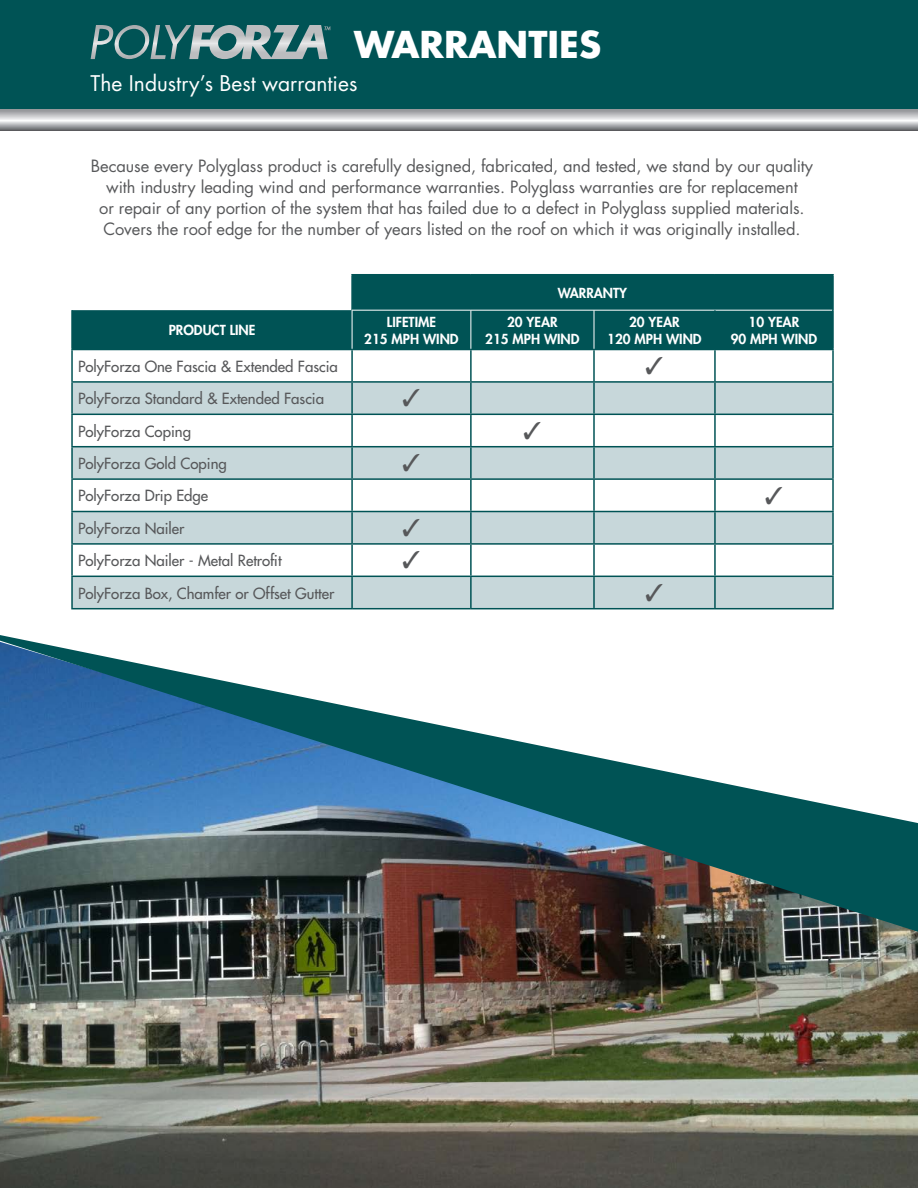
<style>
.page{position:relative;width:918px;height:1188px;background:#fff}
.page>*{position:absolute;margin:0;border:0;box-sizing:border-box;transform-origin:0 0}
.t1{font:700 36px "Futura Std";color:#fff}
.t2{font:21px "Futura Std";color:#fff}
.t3{font:16.5px/21px "Futura Std";letter-spacing:-.005em;color:#57585a;text-align:center}
.t4{font:500 15px "Futura Std";color:#57585a}
.t5{font:800 13.5px/16.2px "Futura Std";color:#fff;text-align:center}
</style>
<div class="page">
<svg style="left:73px;top:275px;width:759px;height:74px;fill:#005355"></svg>
<svg style="left:73px;top:383px;width:759px;height:225px;fill:#c7d7da"></svg>
<hr style="left:71px;top:310px;width:2px;height:39px;background:#005355">
<hr style="left:71px;top:349px;width:281px;height:1px;background:#005355">
<hr style="left:71px;top:350px;width:2px;height:31px;background:#005355">
<hr style="left:352px;top:349px;width:119px;height:1px;background:#005355">
<hr style="left:351px;top:350px;width:2px;height:31px;background:#005355">
<hr style="left:471px;top:349px;width:123px;height:1px;background:#005355">
<hr style="left:470px;top:350px;width:2px;height:31px;background:#005355">
<hr style="left:594px;top:349px;width:121px;height:1px;background:#005355">
<hr style="left:593px;top:350px;width:2px;height:31px;background:#005355">
<hr style="left:715px;top:349px;width:119px;height:1px;background:#005355">
<hr style="left:714px;top:350px;width:2px;height:31px;background:#005355">
<hr style="left:832px;top:350px;width:2px;height:31px;background:#005355">
<hr style="left:71px;top:381px;width:281px;height:2px;background:#005355">
<hr style="left:71px;top:383px;width:2px;height:31px;background:#005355">
<hr style="left:352px;top:381px;width:119px;height:2px;background:#005355">
<hr style="left:351px;top:383px;width:2px;height:31px;background:#005355">
<hr style="left:471px;top:381px;width:123px;height:2px;background:#005355">
<hr style="left:470px;top:383px;width:2px;height:31px;background:#005355">
<hr style="left:594px;top:381px;width:121px;height:2px;background:#005355">
<hr style="left:593px;top:383px;width:2px;height:31px;background:#005355">
<hr style="left:715px;top:381px;width:119px;height:2px;background:#005355">
<hr style="left:714px;top:383px;width:2px;height:31px;background:#005355">
<hr style="left:832px;top:383px;width:2px;height:31px;background:#005355">
<hr style="left:71px;top:414px;width:281px;height:1px;background:#005355">
<hr style="left:71px;top:415px;width:2px;height:31px;background:#005355">
<hr style="left:352px;top:414px;width:119px;height:1px;background:#005355">
<hr style="left:351px;top:415px;width:2px;height:31px;background:#005355">
<hr style="left:471px;top:414px;width:123px;height:1px;background:#005355">
<hr style="left:470px;top:415px;width:2px;height:31px;background:#005355">
<hr style="left:594px;top:414px;width:121px;height:1px;background:#005355">
<hr style="left:593px;top:415px;width:2px;height:31px;background:#005355">
<hr style="left:715px;top:414px;width:119px;height:1px;background:#005355">
<hr style="left:714px;top:415px;width:2px;height:31px;background:#005355">
<hr style="left:832px;top:415px;width:2px;height:31px;background:#005355">
<hr style="left:71px;top:446px;width:281px;height:1px;background:#005355">
<hr style="left:71px;top:447px;width:2px;height:31px;background:#005355">
<hr style="left:352px;top:446px;width:119px;height:1px;background:#005355">
<hr style="left:351px;top:447px;width:2px;height:31px;background:#005355">
<hr style="left:471px;top:446px;width:123px;height:1px;background:#005355">
<hr style="left:470px;top:447px;width:2px;height:31px;background:#005355">
<hr style="left:594px;top:446px;width:121px;height:1px;background:#005355">
<hr style="left:593px;top:447px;width:2px;height:31px;background:#005355">
<hr style="left:715px;top:446px;width:119px;height:1px;background:#005355">
<hr style="left:714px;top:447px;width:2px;height:31px;background:#005355">
<hr style="left:832px;top:447px;width:2px;height:31px;background:#005355">
<hr style="left:71px;top:478px;width:281px;height:2px;background:#005355">
<hr style="left:71px;top:480px;width:2px;height:31px;background:#005355">
<hr style="left:352px;top:478px;width:119px;height:2px;background:#005355">
<hr style="left:351px;top:480px;width:2px;height:31px;background:#005355">
<hr style="left:471px;top:478px;width:123px;height:2px;background:#005355">
<hr style="left:470px;top:480px;width:2px;height:31px;background:#005355">
<hr style="left:594px;top:478px;width:121px;height:2px;background:#005355">
<hr style="left:593px;top:480px;width:2px;height:31px;background:#005355">
<hr style="left:715px;top:478px;width:119px;height:2px;background:#005355">
<hr style="left:714px;top:480px;width:2px;height:31px;background:#005355">
<hr style="left:832px;top:480px;width:2px;height:31px;background:#005355">
<hr style="left:71px;top:511px;width:281px;height:1px;background:#005355">
<hr style="left:71px;top:512px;width:2px;height:31px;background:#005355">
<hr style="left:352px;top:511px;width:119px;height:1px;background:#005355">
<hr style="left:351px;top:512px;width:2px;height:31px;background:#005355">
<hr style="left:471px;top:511px;width:123px;height:1px;background:#005355">
<hr style="left:470px;top:512px;width:2px;height:31px;background:#005355">
<hr style="left:594px;top:511px;width:121px;height:1px;background:#005355">
<hr style="left:593px;top:512px;width:2px;height:31px;background:#005355">
<hr style="left:715px;top:511px;width:119px;height:1px;background:#005355">
<hr style="left:714px;top:512px;width:2px;height:31px;background:#005355">
<hr style="left:832px;top:512px;width:2px;height:31px;background:#005355">
<hr style="left:71px;top:543px;width:281px;height:2px;background:#005355">
<hr style="left:71px;top:545px;width:2px;height:31px;background:#005355">
<hr style="left:352px;top:543px;width:119px;height:2px;background:#005355">
<hr style="left:351px;top:545px;width:2px;height:31px;background:#005355">
<hr style="left:471px;top:543px;width:123px;height:2px;background:#005355">
<hr style="left:470px;top:545px;width:2px;height:31px;background:#005355">
<hr style="left:594px;top:543px;width:121px;height:2px;background:#005355">
<hr style="left:593px;top:545px;width:2px;height:31px;background:#005355">
<hr style="left:715px;top:543px;width:119px;height:2px;background:#005355">
<hr style="left:714px;top:545px;width:2px;height:31px;background:#005355">
<hr style="left:832px;top:545px;width:2px;height:31px;background:#005355">
<hr style="left:71px;top:576px;width:281px;height:1px;background:#005355">
<hr style="left:71px;top:577px;width:2px;height:31px;background:#005355">
<hr style="left:352px;top:576px;width:119px;height:1px;background:#005355">
<hr style="left:351px;top:577px;width:2px;height:31px;background:#005355">
<hr style="left:471px;top:576px;width:123px;height:1px;background:#005355">
<hr style="left:470px;top:577px;width:2px;height:31px;background:#005355">
<hr style="left:594px;top:576px;width:121px;height:1px;background:#005355">
<hr style="left:593px;top:577px;width:2px;height:31px;background:#005355">
<hr style="left:715px;top:576px;width:119px;height:1px;background:#005355">
<hr style="left:714px;top:577px;width:2px;height:31px;background:#005355">
<hr style="left:832px;top:577px;width:2px;height:31px;background:#005355">
<hr style="left:71px;top:608px;width:281px;height:1px;background:#005355">
<hr style="left:352px;top:608px;width:119px;height:1px;background:#005355">
<hr style="left:471px;top:608px;width:123px;height:1px;background:#005355">
<hr style="left:594px;top:608px;width:121px;height:1px;background:#005355">
<hr style="left:715px;top:608px;width:119px;height:1px;background:#005355">
<hr style="left:351px;top:274px;width:120px;height:1px;background:#005355">
<hr style="left:351px;top:275px;width:2px;height:35px;background:#005355">
<hr style="left:471px;top:274px;width:123px;height:1px;background:#005355">
<hr style="left:594px;top:274px;width:121px;height:1px;background:#005355">
<hr style="left:715px;top:274px;width:119px;height:1px;background:#005355">
<hr style="left:832px;top:275px;width:2px;height:35px;background:#005355">
<hr style="left:352px;top:310px;width:119px;height:1px;background:#fff">
<hr style="left:352px;top:310px;width:1px;height:39px;background:#fff">
<hr style="left:471px;top:310px;width:123px;height:1px;background:#fff">
<hr style="left:471px;top:310px;width:1px;height:39px;background:#fff">
<hr style="left:594px;top:310px;width:121px;height:1px;background:#fff">
<hr style="left:594px;top:310px;width:1px;height:39px;background:#fff">
<hr style="left:715px;top:310px;width:117px;height:1px;background:#fff">
<hr style="left:714px;top:310px;width:2px;height:39px;background:#005355">
<hr style="left:832px;top:310px;width:2px;height:39px;background:#005355">
<img style="left:0;top:932px;width:918px;height:256px">
<img style="left:0;top:635px;width:918px;height:297px">
<div style="left:0;top:0;width:918px;height:109px;background:#005355"></div>
<svg style="left:0;top:109px;width:918px;height:22px;background:#b4b5b7"></svg>
<svg style="left:91px;top:25px;width:239px;height:35px"></svg>
<svg style="left:403px;top:389px;width:17px;height:18px"></svg>
<svg style="left:524px;top:421px;width:17px;height:18px"></svg>
<svg style="left:403px;top:454px;width:17px;height:17px"></svg>
<svg style="left:766px;top:486px;width:16px;height:18px"></svg>
<svg style="left:403px;top:519px;width:17px;height:17px"></svg>
<svg style="left:403px;top:551px;width:17px;height:18px"></svg>
<svg style="left:646px;top:583px;width:17px;height:18px"></svg>
<p class="t1" style="left:354px;top:21px;width:249px">WARRANTIES</p>
<p class="t2" style="left:91px;top:70px;width:268px">The Industry’s Best warranties</p>
<p class="t3" style="left:91px;top:156px;width:724px">Because every Polyglass product is carefully designed, fabricated, and tested, we stand by our quality with industry leading wind and performance warranties. Polyglass warranties are for replacement<br>or repair of any portion of the system that has failed due to a defect in Polyglass supplied materials.<br>Covers the roof edge for the number of years listed on the roof on which it was originally installed.</p>
<p class="t5" style="left:558px;top:285px;width:71px">WARRANTY</p>
<p class="t5" style="left:169px;top:322px;width:88px">PRODUCT LINE</p>
<p class="t5" style="left:364px;top:314px;width:96px">LIFETIME<br>215 MPH WIND</p>
<p class="t5" style="left:485px;top:314px;width:96px">20 YEAR<br>215 MPH WIND</p>
<p class="t5" style="left:607px;top:314px;width:96px">20 YEAR<br>120 MPH WIND</p>
<p class="t5" style="left:731px;top:314px;width:88px">10 YEAR<br>90 MPH WIND</p>
<p class="t4" style="left:78px;top:357px;width:261px">PolyForza One Fascia &amp; Extended Fascia</p>
<p class="t4" style="left:78px;top:389px;width:248px">PolyForza Standard &amp; Extended Fascia</p>
<p class="t4" style="left:78px;top:422px;width:115px">PolyForza Coping</p>
<p class="t4" style="left:78px;top:454px;width:150px">PolyForza Gold Coping</p>
<p class="t4" style="left:78px;top:487px;width:132px">PolyForza Drip Edge</p>
<p class="t4" style="left:78px;top:519px;width:108px">PolyForza Nailer</p>
<p class="t4" style="left:78px;top:551px;width:205px">PolyForza Nailer - Metal Retrofit</p>
<p class="t4" style="left:78px;top:584px;width:258px">PolyForza Box, Chamfer or Offset Gutter</p>
</div>
